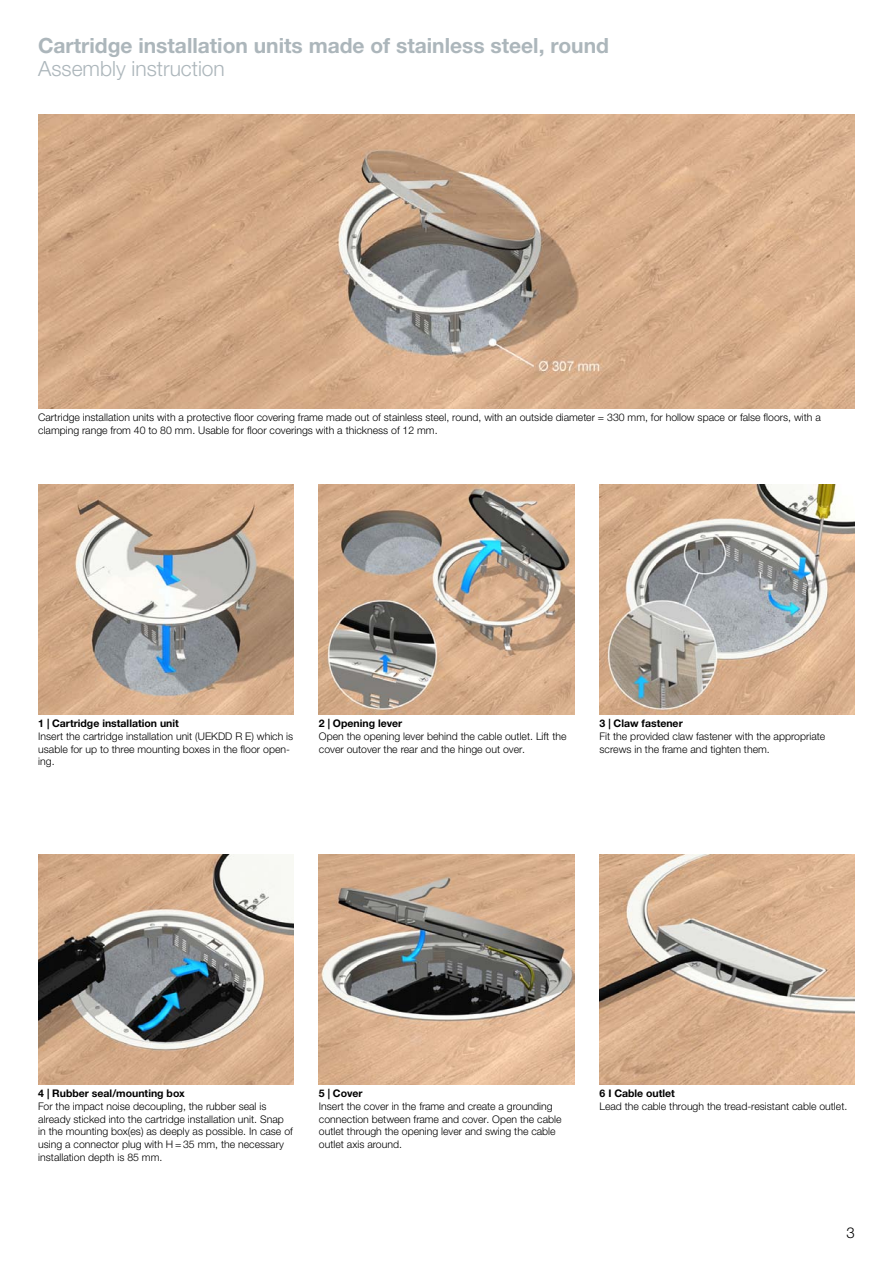
<style>
.page{position:relative;width:893px;height:1263px;background:#fff}
.page>*{position:absolute;margin:0;border:0;box-sizing:border-box;transform-origin:0 0}
.t1{font:700 21px "Helvetica Neue LTW1 G";color:#acb6bb}
.t2{font:300 21px "Helvetica Neue LTW1 G";color:#acb6bb}
.t3{font:300 15px "Helvetica Neue LTW1 G";color:#000}
.t4{font:300 10.5px/12.8px "Helvetica Neue LTW1 G";color:#000}
.t5{font:700 10.5px "Helvetica Neue LTW1 G";color:#000}
</style>
<div class="page">
<img style="left:600px;top:855px;width:255px;height:229px">
<img style="left:319px;top:855px;width:255px;height:229px">
<img style="left:38px;top:855px;width:255px;height:229px">
<img style="left:600px;top:485px;width:255px;height:229px">
<img style="left:319px;top:485px;width:255px;height:229px">
<img style="left:38px;top:485px;width:255px;height:229px">
<img style="left:38px;top:115px;width:817px;height:293px">
<h1 class="t1" style="left:38px;top:33px;width:572px">Cartridge installation units made of stainless steel, round</h1>
<h1 class="t2" style="left:38px;top:55px;width:188px">Assembly instruction</h1>
<p class="t4" style="left:38px;top:411px;width:784px">Cartridge installation units with a protective floor covering frame made out of stainless steel, round, with an outside diameter = 330 mm, for hollow space or false floors, with a clamping range from 40 to 80 mm. Usable for floor coverings with a thickness of 12 mm.</p>
<p class="t5" style="left:38px;top:717px;width:142px">1 | Cartridge installation unit</p>
<p class="t4" style="left:38px;top:730px;width:257px">Insert the cartridge installation unit (UEKDD R E) which is usable for up to three mounting boxes in the floor open&shy;ing.</p>
<p class="t5" style="left:319px;top:717px;width:85px">2 | Opening lever</p>
<p class="t4" style="left:319px;top:730px;width:249px">Open the opening lever behind the cable outlet. Lift the cover outover the rear and the hinge out over.</p>
<p class="t5" style="left:600px;top:717px;width:85px">3 | Claw fastener</p>
<p class="t4" style="left:600px;top:730px;width:227px">Fit the provided claw fastener with the appropriate screws in the frame and tighten them.</p>
<p class="t5" style="left:38px;top:1087px;width:148px">4 | Rubber seal/mounting box</p>
<p class="t4" style="left:38px;top:1100px;width:256px">For the impact noise decoupling, the rubber seal is already sticked into the cartridge installation unit. Snap in the mounting box(es) as deeply as possible. In case of using a connector plug with H = 35 mm, the necessary installation depth is 85 mm.</p>
<p class="t5" style="left:319px;top:1087px;width:45px">5 | Cover</p>
<p class="t4" style="left:319px;top:1100px;width:244px">Insert the cover in the frame and create a grounding connection between frame and cover. Open the cable outlet through the opening lever and swing the cable outlet axis around.</p>
<p class="t5" style="left:600px;top:1087px;width:77px">6 I Cable outlet</p>
<p class="t4" style="left:600px;top:1100px;width:249px">Lead the cable through the tread-resistant cable outlet.</p>
<h2 class="t3" style="left:846px;top:1223px;width:10px">3</h2>
</div>
